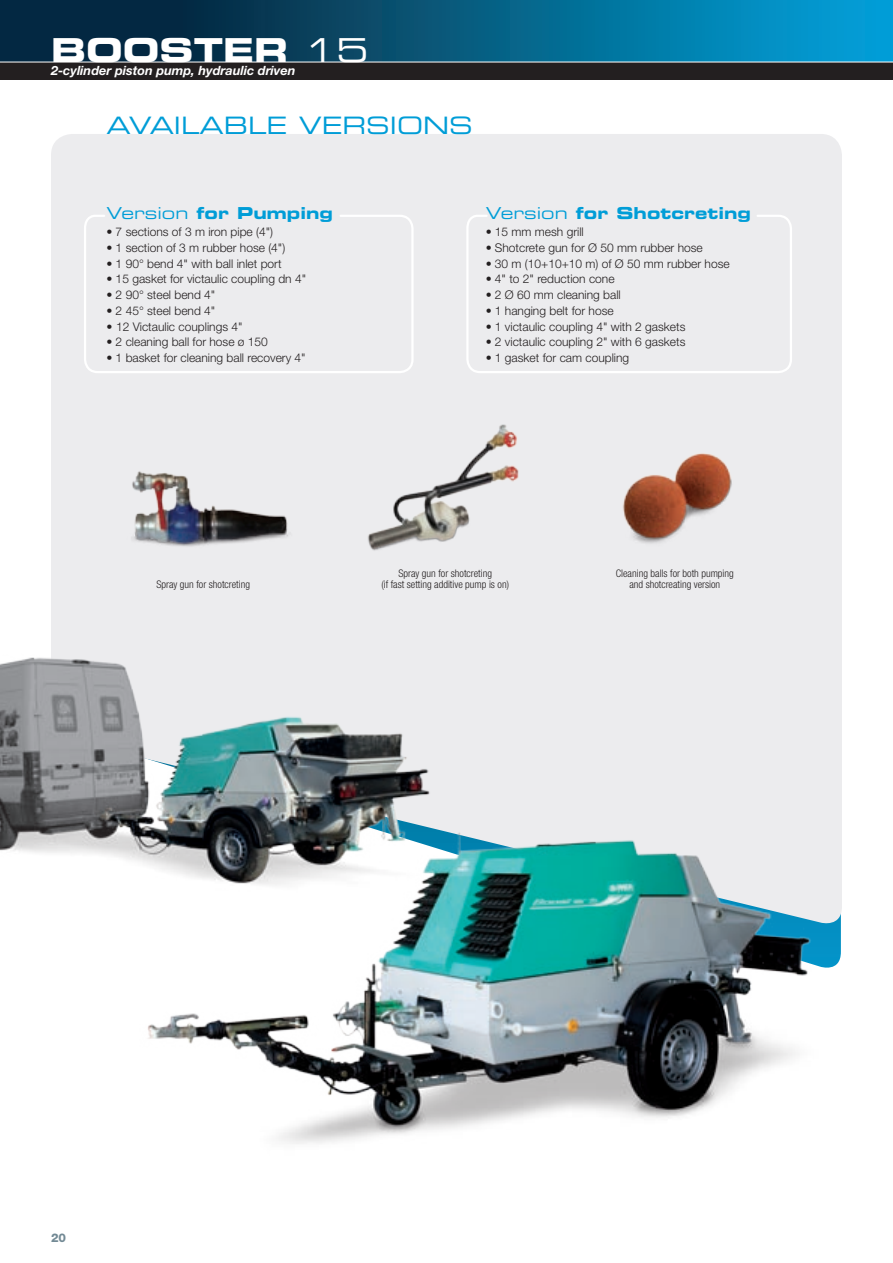
<style>
.page{position:relative;width:893px;height:1263px;background:#fff}
.page>*{position:absolute;margin:0;border:0;box-sizing:border-box;transform-origin:0 0}
.t1{font:33px "Eurostile LT Std Bold Ex 2";color:#fff}
.t2{font:33px "Eurostile LT Std Ex 2";color:#fff}
.t3{font:24px "Eurostile LT Std Ex 2";color:#009dd7}
.t4{font:16.5px "Eurostile LT Std Bold Ex 2";color:#009dd7}
.t5{font:italic 700 12.75px "Helvetica Neue LT Std";color:#fff}
.t6{font:300 12px "Helvetica Neue LT Std";color:#231f20}
.t7{font:800 12px "Helvetica Neue LT Std";color:#738a95}
.t8{font:300 condensed 10.5px/11.2px "Helvetica Neue LT Std";color:#231f20;text-align:center}
.s1{font-family:"Eurostile LT Std Ex 2"}
</style>
<div class="page">
<svg style="left:0;top:0;width:892px;height:62px;background:#065b80"></svg>
<div style="left:0;top:62px;width:893px;height:17px;background:#231f20"></div>
<hr style="left:0;top:62px;width:893px;height:1px;background:#fff">
<hr style="left:892px;top:0;width:1px;height:62px;background:#009dd7">
<div style="left:51px;top:134px;width:791px;height:794px;background:#ececee"></div>
<img style="left:0;top:641px;width:447px;height:252px">
<div style="left:83px;top:214px;width:332px;height:160px;background:#ececee"></div>
<div style="left:465px;top:214px;width:328px;height:160px;background:#ececee"></div>
<img style="left:103px;top:808px;width:737px;height:336px">
<img style="left:611px;top:450px;width:129px;height:102px">
<img style="left:358px;top:422px;width:170px;height:134px">
<img style="left:113px;top:452px;width:185px;height:111px">
<h1 class="t1" style="left:51px;top:27px;width:70px">Booster</h1>
<h1 class="t2" style="left:305px;top:28px;width:65px">15</h1>
<p class="t5" style="left:51px;top:63px;width:246px">2-cylinder piston pump, hydraulic driven</p>
<h2 class="t3" style="left:107px;top:109px;width:368px">AVAILABLE VERSIONS</h2>
<h3 class="t4" style="left:107px;top:202px;width:228px"><span class="s1">Version</span> for Pumping</h3>
<p class="t6" style="left:107px;top:224px;width:168px">• 7 sections of 3 m iron pipe (4")</p>
<p class="t6" style="left:107px;top:240px;width:180px">• 1 section of 3 m rubber hose (4")</p>
<p class="t6" style="left:107px;top:256px;width:176px">• 1 90° bend 4" with ball inlet port</p>
<p class="t6" style="left:107px;top:272px;width:201px">• 15 gasket for victaulic coupling dn 4"</p>
<p class="t6" style="left:107px;top:287px;width:110px">• 2 90° steel bend 4"</p>
<p class="t6" style="left:107px;top:303px;width:110px">• 2 45° steel bend 4"</p>
<p class="t6" style="left:107px;top:319px;width:137px">• 12 Victaulic couplings 4"</p>
<p class="t6" style="left:107px;top:335px;width:163px">• 2 cleaning ball for hose ø 150</p>
<p class="t6" style="left:107px;top:350px;width:201px">• 1 basket for cleaning ball recovery 4"</p>
<h3 class="t4" style="left:486px;top:202px;width:267px"><span class="s1">Version</span> for Shotcreting</h3>
<p class="t6" style="left:486px;top:224px;width:99px">• 15 mm mesh grill</p>
<p class="t6" style="left:486px;top:240px;width:218px">• Shotcrete gun for Ø 50 mm rubber hose</p>
<p class="t6" style="left:486px;top:256px;width:245px">• 30 m (10+10+10 m) of Ø 50 mm rubber hose</p>
<p class="t6" style="left:486px;top:272px;width:130px">• 4" to 2" reduction cone</p>
<p class="t6" style="left:486px;top:287px;width:136px">• 2 Ø 60 mm cleaning ball</p>
<p class="t6" style="left:486px;top:303px;width:129px">• 1 hanging belt for hose</p>
<p class="t6" style="left:486px;top:319px;width:201px">• 1 victaulic coupling 4" with 2 gaskets</p>
<p class="t6" style="left:486px;top:335px;width:201px">• 2 victaulic coupling 2" with 6 gaskets</p>
<p class="t6" style="left:486px;top:350px;width:145px">• 1 gasket for cam coupling</p>
<p class="t8" style="left:156px;top:579px;width:95px">Spray gun for shotcreting</p>
<p class="t8" style="left:381px;top:567px;width:129px">Spray gun for shotcreting<br>(if fast setting additive pump is on)</p>
<p class="t8" style="left:616px;top:567px;width:120px">Cleaning balls for both pumping and shotcreating version</p>
<p class="t7" style="left:51px;top:1230px;width:17px">20</p>
</div>
